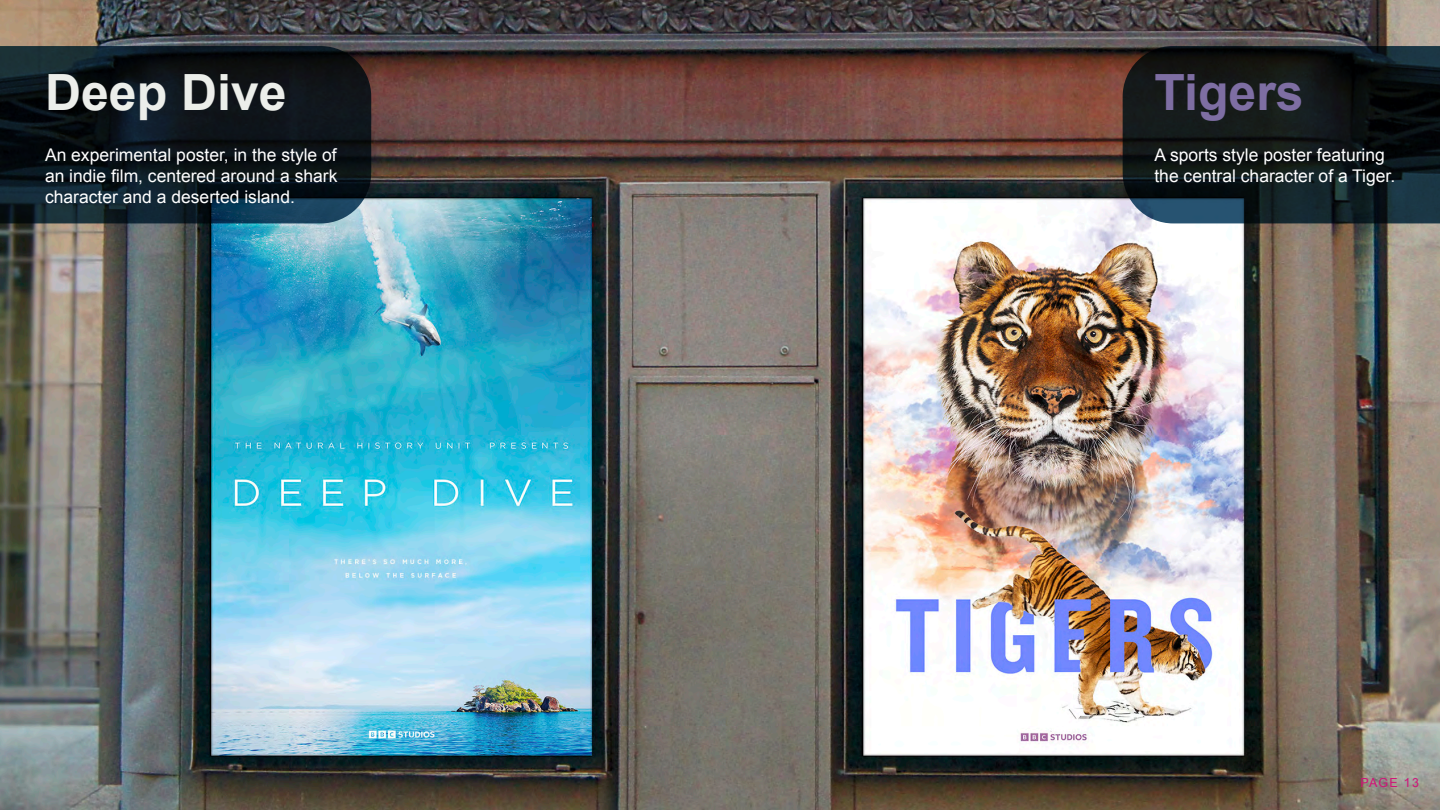
<style>
.page{position:relative;width:1440px;height:810px;background:#fff}
.page>*{position:absolute;margin:0;border:0;box-sizing:border-box;transform-origin:0 0}
.t1{font:700 50px "Arial";color:#eceeea}
.t2{font:700 50px "Arial";color:#7e6ea3}
.t3{font:17.5px/21px "Arial";color:#fff}
.t4{font:12.5px "Arial";letter-spacing:.1em;color:#d01379}
</style>
<div class="page">
<img style="left:0;top:0;width:1440px;height:810px">
<svg style="left:1123px;top:46px;width:317px;height:177px;background:#121b1e"></svg>
<svg style="left:0;top:46px;width:371px;height:177px;background:#0e1920"></svg>
<p class="t1" style="left:45px;top:59px;width:243px">Deep Dive</p>
<p class="t3" style="left:45px;top:144px;width:294px;text-align:justify">An experimental poster, in the style of an indie film, centered around a shark character and a deserted island.</p>
<p class="t2" style="left:1154px;top:59px;width:151px">Tigers</p>
<p class="t3" style="left:1154px;top:144px;width:242px">A sports style poster featuring the central character of a Tiger.</p>
<p class="t4" style="left:1360px;top:774px;width:60px">PAGE 13</p>
</div>
